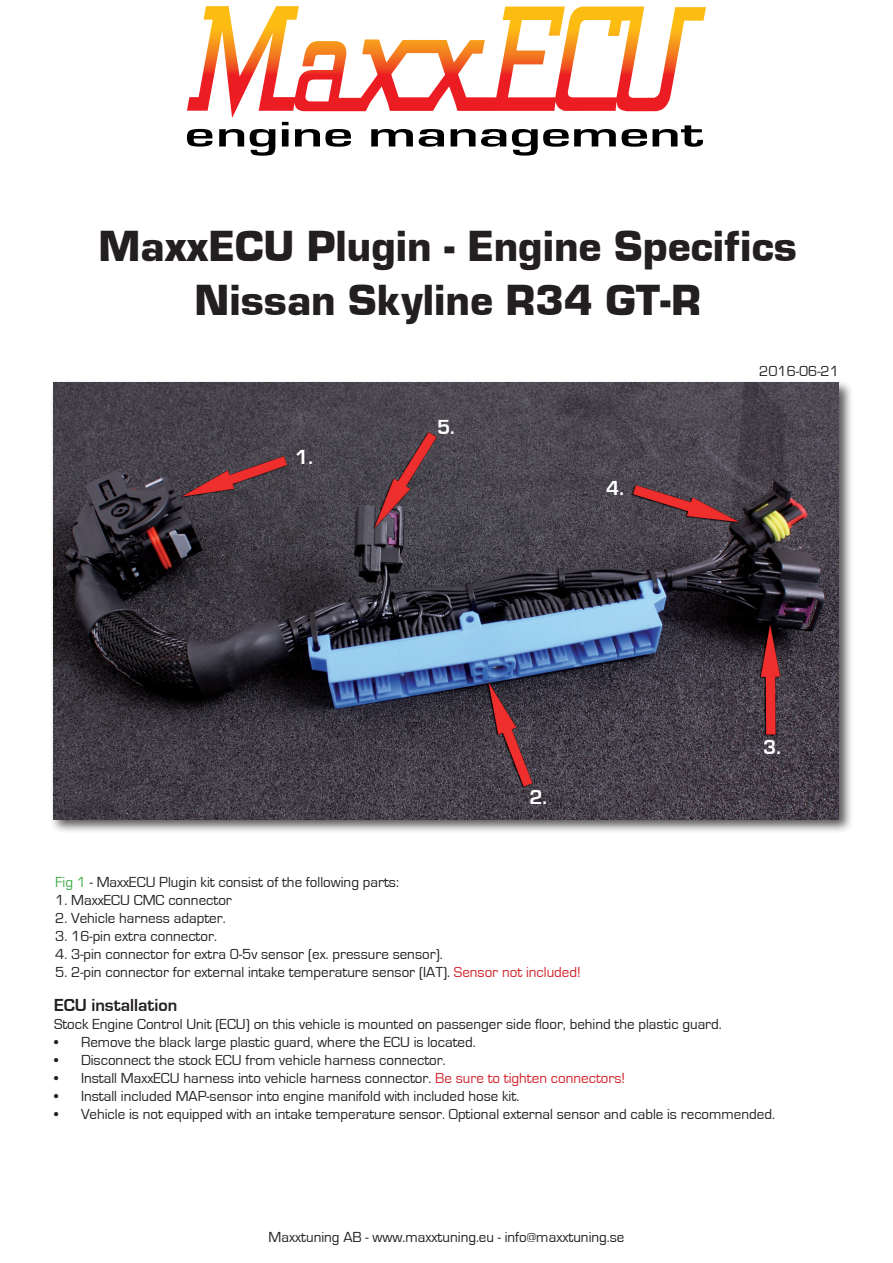
<style>
.page{position:relative;width:893px;height:1263px;background:#fff}
.page>*{position:absolute;margin:0;border:0;box-sizing:border-box;transform-origin:0 0}
.t1{font:45px/54px "Eurostile Black DTC";color:#231f20;text-align:center}
.t2{font:700 21px "Eurostile";color:#fff}
.t3{font:700 18px "Eurostile";color:#231f20}
.t4{font:15px "Eurostile";color:#231f20}
.s1{color:#40ae49}
.s2{color:#d1232a}
</style>
<div class="page">
<div style="left:50px;top:380px;width:803px;height:454px;background:#231f20;opacity:.75"></div>
<img style="left:53px;top:383px;width:785px;height:436px">
<svg style="left:187px;top:6px;width:519px;height:112px"></svg>
<svg style="left:219px;top:129px;width:25px;height:17px"></svg>
<svg style="left:250px;top:129px;width:25px;height:27px"></svg>
<svg style="left:282px;top:122px;width:7px;height:24px"></svg>
<svg style="left:295px;top:129px;width:56px;height:18px"></svg>
<svg style="left:371px;top:129px;width:42px;height:17px"></svg>
<svg style="left:419px;top:129px;width:25px;height:18px"></svg>
<svg style="left:451px;top:129px;width:24px;height:17px"></svg>
<svg style="left:481px;top:129px;width:25px;height:18px"></svg>
<svg style="left:512px;top:129px;width:104px;height:27px"></svg>
<svg style="left:622px;top:129px;width:25px;height:18px"></svg>
<svg style="left:653px;top:125px;width:50px;height:22px"></svg>
<svg style="left:187px;top:129px;width:25px;height:18px"></svg>
<h1 class="t1" style="left:99px;top:219px;width:700px">MaxxECU Plugin - Engine Specifics<br>Nissan Skyline R34 GT-R</h1>
<h2 class="t2" style="left:295px;top:446px;width:19px">1.</h2>
<h2 class="t2" style="left:437px;top:415px;width:19px">5.</h2>
<h2 class="t2" style="left:606px;top:476px;width:19px">4.</h2>
<h2 class="t2" style="left:529px;top:786px;width:19px">2.</h2>
<p class="t4" style="left:55px;top:873px;width:345px"><span class="s1">Fig 1</span> - MaxxECU Plugin kit consist of the following parts:</p>
<p class="t4" style="left:55px;top:891px;width:178px">1. MaxxECU CMC connector</p>
<p class="t4" style="left:55px;top:909px;width:172px">2. Vehicle harness adapter.</p>
<p class="t4" style="left:55px;top:927px;width:163px">3. 16-pin extra connector.</p>
<p class="t4" style="left:55px;top:945px;width:389px">4. 3-pin connector for extra 0-5v sensor (ex. pressure sensor).</p>
<p class="t4" style="left:55px;top:963px;width:527px">5. 2-pin connector for external intake temperature sensor (IAT). <span class="s2">Sensor not included!</span></p>
<p class="t4" style="left:759px;top:363px;width:81px">2016-06-21</p>
<h2 class="t2" style="left:763px;top:736px;width:19px">3.</h2>
<p class="t3" style="left:54px;top:995px;width:125px">ECU installation</p>
<p class="t4" style="left:54px;top:1016px;width:669px">Stock Engine Control Unit (ECU) on this vehicle is mounted on passenger side floor, behind the plastic guard.</p>
<p class="t4" style="left:54px;top:1034px;width:423px">• Remove the black large plastic guard, where the ECU is located.</p>
<p class="t4" style="left:54px;top:1052px;width:393px">• Disconnect the stock ECU from vehicle harness connector.</p>
<p class="t4" style="left:54px;top:1070px;width:573px">• Install MaxxECU harness into vehicle harness connector. <span class="s2">Be sure to tighten connectors!</span></p>
<p class="t4" style="left:54px;top:1088px;width:467px">• Install included MAP-sensor into engine manifold with included hose kit.</p>
<p class="t4" style="left:54px;top:1106px;width:722px">• Vehicle is not equipped with an intake temperature sensor. Optional external sensor and cable is recommended.</p>
<p class="t4" style="left:269px;top:1229px;width:357px">Maxxtuning AB - www.maxxtuning.eu - info@maxxtuning.se</p>
</div>
